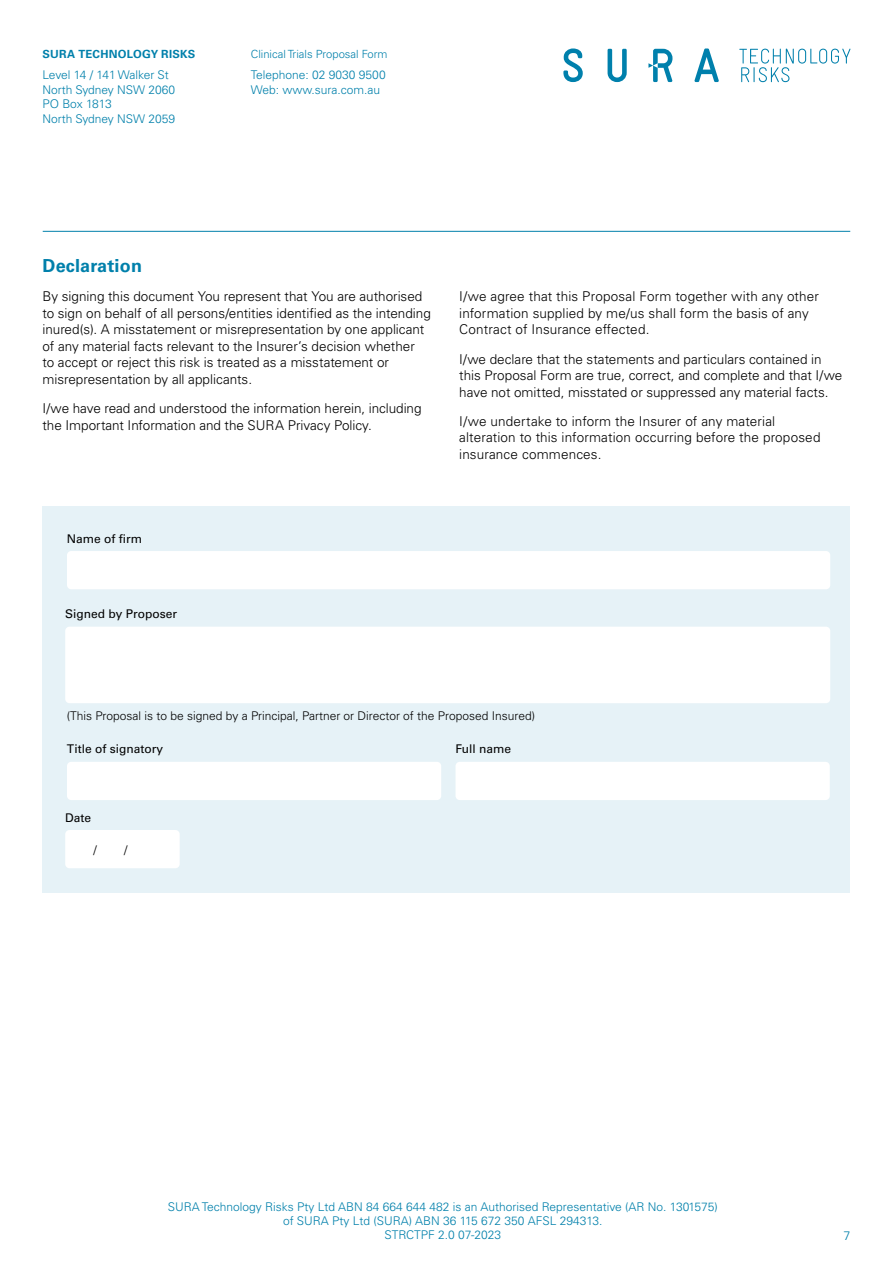
<style>
.page{position:relative;width:893px;height:1263px;background:#fff}
.page>*{position:absolute;margin:0;border:0;box-sizing:border-box;transform-origin:0 0}
.t1{font:700 18px "Univers LT Pro 65";letter-spacing:.01em;color:#0080ab}
.t2{font:300 13.5px/16.5px "Univers LT Pro 45";color:#000}
.t3{font:300 12.3px "Univers LT Pro 45";color:#0080ab}
.t4{font:300 12px/14.4px "Univers LT Pro 45";color:#0080ab}
.t5{font:300 12px "Univers LT Pro 45";color:#000}
.t6{font:12px "Univers LT Pro 55 Roman";color:#000}
.t7{font:300 11.25px "Univers LT Pro 45";color:#0080ab}
.t8{font:700 11.25px "Univers LT Pro 65";letter-spacing:.02em;color:#0080ab}
</style>
<div class="page">
<svg style="left:694px;top:48px;width:25px;height:34px"></svg>
<svg style="left:563px;top:48px;width:20px;height:34px"></svg>
<svg style="left:608px;top:49px;width:19px;height:33px"></svg>
<svg style="left:648px;top:49px;width:24px;height:33px"></svg>
<svg style="left:739px;top:49px;width:111px;height:33px"></svg>
<hr style="left:43px;top:231px;width:807px;height:1px;background:#0080ab">
<div style="left:43px;top:506px;width:807px;height:386px;background:#e6f2f7"></div>
<div style="left:67px;top:551px;width:763px;height:38px;background:#fff;border-radius:4px"></div>
<div style="left:67px;top:762px;width:374px;height:38px;background:#fff;border-radius:4px"></div>
<div style="left:455px;top:762px;width:375px;height:38px;background:#fff;border-radius:4px"></div>
<div style="left:65px;top:627px;width:765px;height:76px;background:#fff;border-radius:4px"></div>
<div style="left:65px;top:830px;width:115px;height:38px;background:#fff;border-radius:4px"></div>
<p class="t8" style="left:43px;top:46px;width:154px">SURA TECHNOLOGY RISKS</p>
<p class="t4" style="left:43px;top:68px;width:134px">Level 14 / 141 Walker St<br>North Sydney NSW 2060<br>PO Box 1813<br>North Sydney NSW 2059</p>
<p class="t7" style="left:251px;top:46px;width:138px">Clinical Trials Proposal Form</p>
<p class="t4" style="left:251px;top:68px;width:136px">Telephone: 02 9030 9500<br>Web: www.sura.com.au</p>
<h1 class="t1" style="left:43px;top:253px;width:101px">Declaration</h1>
<p class="t2" style="left:43px;top:288px;width:390px">By signing this document You represent that You are authorised to sign on behalf of all persons/entities identified as the intending inured(s). A misstatement or misrepresentation by one applicant of any material facts relevant to the Insurer’s decision whether<br>to accept or reject this risk is treated as a misstatement or misrepresentation by all applicants.</p>
<p class="t2" style="left:43px;top:400px;width:381px">I/we have read and understood the information herein, including the Important Information and the SURA Privacy Policy.</p>
<p class="t2" style="left:459px;top:288px;width:361px">I/we agree that this Proposal Form together with any other information supplied by me/us shall form the basis of any<br>Contract of Insurance effected.</p>
<p class="t2" style="left:459px;top:350px;width:385px">I/we declare that the statements and particulars contained in this Proposal Form are true, correct, and complete and that I/we have not omitted, misstated or suppressed any material facts.</p>
<p class="t2" style="left:459px;top:412px;width:363px">I/we undertake to inform the Insurer of any material alteration to this information occurring before the proposed insurance commences.</p>
<p class="t6" style="left:67px;top:530px;width:77px">Name of firm</p>
<p class="t6" style="left:65px;top:605px;width:113px">Signed by Proposer</p>
<p class="t5" style="left:67px;top:708px;width:470px">(This Proposal is to be signed by a Principal, Partner or Director of the Proposed Insured)</p>
<p class="t6" style="left:67px;top:741px;width:98px">Title of signatory</p>
<p class="t6" style="left:455px;top:741px;width:57px">Full name</p>
<p class="t6" style="left:65px;top:809px;width:28px">Date</p>
<p class="t5" style="left:94px;top:842px;width:5px">/</p>
<p class="t5" style="left:124px;top:842px;width:5px">/</p>
<p class="t4" style="left:168px;top:1199px;width:551px;text-align:center">SURA Technology Risks Pty Ltd ABN 84 664 644 482 is an Authorised Representative (AR No. 1301575) of SURA Pty Ltd (SURA) ABN 36 115 672 350 AFSL 294313.<br>STRCTPF 2.0 07-2023</p>
<p class="t3" style="left:844px;top:1228px;width:8px">7</p>
</div>
